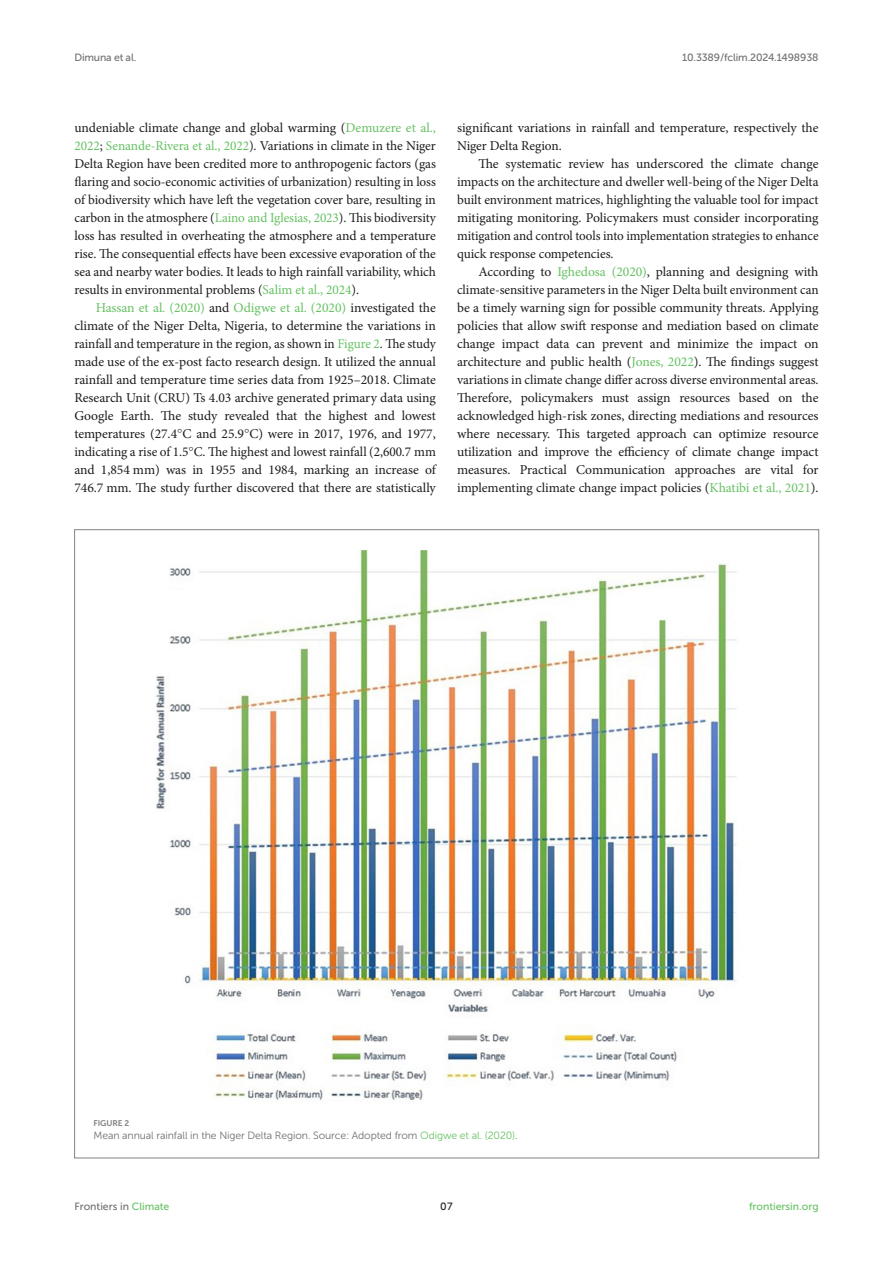
<style>
.page{position:relative;width:893px;height:1263px;background:#fff}
.page>*{position:absolute;margin:0;border:0;box-sizing:border-box;transform-origin:0 0}
.TEXT{font:13.5px/18px "Minion Pro";letter-spacing:-.005em;color:#1b1c1b;text-align:justify}
.FIG_LEG{font:10.5px "Museo Sans 300";letter-spacing:-.01em;color:#706f70}
.t1{font:10.5px "Museo Sans 500";letter-spacing:-.015em;color:#706f70}
.t2{font:10.5px "Museo Sans 500";color:#65c161}
.t3{font:10.5px "Museo Sans 500";color:#1b1c1b}
.FIG_HD{font:8.25px "Museo Sans 700";letter-spacing:-.01em;color:#7e7f7f}
.s1{color:#65c161}
.s2{font-family:"STIX"}
</style>
<div class="page">
<img style="left:156px;top:550px;width:581px;height:550px">
<p class="t1" style="left:74px;top:51px;width:63px">Dimuna et al.</p>
<p class="t1" style="left:682px;top:51px;width:138px">10.3389/fclim.2024.1498938</p>
<p class="TEXT" style="left:74px;top:119px;width:363px">undeniable climate change and global warming (<span class="s1">Demuzere et al., 2022</span>; <span class="s1">Senande-Rivera et al., 2022</span>). Variations in climate in the Niger Delta Region have been credited more to anthropogenic factors (gas flaring and socio-economic activities of urbanization) resulting in loss of biodiversity which have left the vegetation cover bare, resulting in carbon in the atmosphere (<span class="s1">Laino and Iglesias, 2023</span>). This biodiversity loss has resulted in overheating the atmosphere and a temperature rise. The consequential effects have been excessive evaporation of the sea and nearby water bodies. It leads to high rainfall variability, which results in environmental problems (<span class="s1">Salim et al., 2024</span>).</p>
<p class="TEXT" style="left:74px;top:299px;width:363px;text-indent:21px"><span class="s1">Hassan et al. (2020)</span> and <span class="s1">Odigwe et al. (2020)</span> investigated the climate of the Niger Delta, Nigeria, to determine the variations in rainfall and temperature in the region, as shown in <span class="s1">Figure 2</span>. The study made use of the ex-post facto research design. It utilized the annual rainfall and temperature time series data from 1925–2018. Climate Research Unit (CRU) Ts 4.03 archive generated primary data using Google Earth. The study revealed that the highest and lowest temperatures (27.4<span class="s2">°</span>C and 25.9<span class="s2">°</span>C) were in 2017, 1976, and 1977, indicating a rise of 1.5<span class="s2">°</span>C. The highest and lowest rainfall (2,600.7 mm and 1,854 mm) was in 1955 and 1984, marking an increase of 746.7 mm. The study further discovered that there are statistically</p>
<p class="TEXT" style="left:457px;top:119px;width:363px">significant variations in rainfall and temperature, respectively the<br>Niger Delta Region.</p>
<p class="TEXT" style="left:457px;top:155px;width:363px;text-indent:21px">The systematic review has underscored the climate change impacts on the architecture and dweller well-being of the Niger Delta built environment matrices, highlighting the valuable tool for impact mitigating monitoring. Policymakers must consider incorporating mitigation and control tools into implementation strategies to enhance quick response competencies.</p>
<p class="TEXT" style="left:457px;top:263px;width:363px;text-indent:21px">According to <span class="s1">Ighedosa (2020)</span>, planning and designing with climate-sensitive parameters in the Niger Delta built environment can be a timely warning sign for possible community threats. Applying policies that allow swift response and mediation based on climate change impact data can prevent and minimize the impact on architecture and public health (<span class="s1">Jones, 2022</span>). The findings suggest variations in climate change differ across diverse environmental areas.<br>Therefore, policymakers must assign resources based on the acknowledged high-risk zones, directing mediations and resources where necessary. This targeted approach can optimize resource utilization and improve the efficiency of climate change impact measures. Practical Communication approaches are vital for implementing climate change impact policies (<span class="s1">Khatibi et al., 2021</span>).</p>
<p class="FIG_HD" style="left:94px;top:1118px;width:37px">FIGURE 2</p>
<p class="FIG_LEG" style="left:94px;top:1130px;width:426px">Mean annual rainfall in the Niger Delta Region. Source: Adopted from <span class="s1">Odigwe et al. (2020)</span>.</p>
<p class="t1" style="left:74px;top:1200px;width:97px">Frontiers in <span class="s1">Climate</span></p>
<p class="t3" style="left:440px;top:1200px;width:14px">07</p>
<p class="t2" style="left:749px;top:1200px;width:71px">frontiersin.org</p>
</div>
